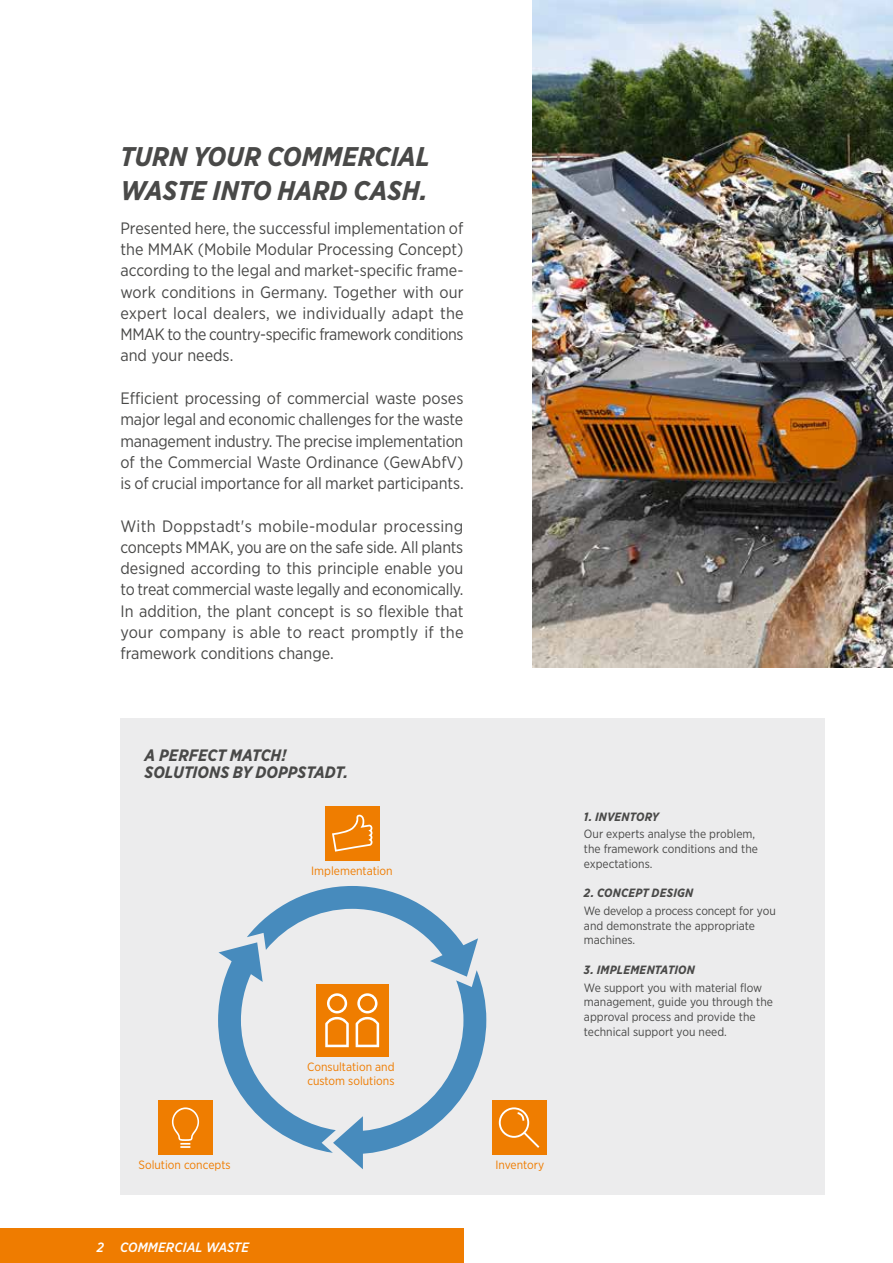
<style>
.page{position:relative;width:893px;height:1263px;background:#fff}
.page>*{position:absolute;margin:0;border:0;box-sizing:border-box;transform-origin:0 0}
.t1{font:italic 700 27px/34px "Gotham Narrow";letter-spacing:-.005em;color:#494948}
.t2{font:16.5px/21.3px "Gotham Narrow";letter-spacing:-.005em;color:#494948;text-align:justify}
.t3{font:italic 700 16.5px/17px "Gotham Narrow";color:#494948}
.t4{font:italic 500 13.5px "Gotham Narrow";letter-spacing:.01em;color:#fff}
.t5{font:12px/14.7px "Gotham Narrow";color:#494948}
.t6{font:12px/14.4px "Gotham Narrow";color:#ef7c00}
.t7{font:italic 700 12px "Gotham Narrow";letter-spacing:.015em;color:#494948}
</style>
<div class="page">
<img style="left:533px;top:0;width:360px;height:668px">
<div style="left:120px;top:719px;width:705px;height:476px;background:#ececed"></div>
<div style="left:0;top:1229px;width:463px;height:34px;background:#ef7c00"></div>
<div style="left:325px;top:806px;width:54px;height:54px;background:#ef7d00"></div>
<div style="left:492px;top:1101px;width:54px;height:54px;background:#ef7d00"></div>
<div style="left:158px;top:1101px;width:54px;height:54px;background:#ef7d00"></div>
<svg style="left:332px;top:815px;width:40px;height:37px"></svg>
<svg style="left:218px;top:886px;width:268px;height:283px"></svg>
<svg style="left:172px;top:1107px;width:27px;height:41px"></svg>
<svg style="left:499px;top:1107px;width:40px;height:41px"></svg>
<h1 class="t1" style="left:120px;top:139px;width:311px">TURN YOUR COMMERCIAL<br>WASTE INTO HARD CASH.</h1>
<p class="t2" style="left:120px;top:217px;width:345px">Presented here, the successful implementation of the MMAK (Mobile Modular Processing Concept) according to the legal and market-specific frame&shy;work conditions in Germany. Together with our expert local dealers, we individually adapt the MMAK to the country-specific framework conditions and your needs.</p>
<p class="t2" style="left:120px;top:387px;width:345px">Efficient processing of commercial waste poses major legal and economic challenges for the waste management industry. The precise implementation of the Commercial Waste Ordinance (GewAbfV) is of crucial importance for all market participants.</p>
<p class="t2" style="left:120px;top:515px;width:345px">With Doppstadt's mobile-modular processing concepts MMAK, you are on the safe side. All plants designed according to this principle enable you to treat commercial waste legally and economically.<br>In addition, the plant concept is so flexible that your company is able to react promptly if the framework conditions change.</p>
<p class="t3" style="left:145px;top:747px;width:205px">A PERFECT MATCH!<br>SOLUTIONS BY DOPPSTADT.</p>
<p class="t6" style="left:311px;top:863px;width:83px">Implementation</p>
<p class="t6" style="left:138px;top:1157px;width:94px">Solution concepts</p>
<p class="t4" style="left:97px;top:1239px;width:154px">2 COMMERCIAL WASTE</p>
<p class="t6" style="left:307px;top:1059px;width:89px">Consultation and custom solutions</p>
<p class="t6" style="left:495px;top:1157px;width:50px">Inventory</p>
<p class="t7" style="left:584px;top:809px;width:76px">1. INVENTORY</p>
<p class="t5" style="left:584px;top:826px;width:175px">Our experts analyse the problem, the framework conditions and the expectations.</p>
<p class="t7" style="left:584px;top:885px;width:111px">2. CONCEPT DESIGN</p>
<p class="t5" style="left:584px;top:903px;width:193px">We develop a process concept for you and demonstrate the appropriate machines.</p>
<p class="t7" style="left:584px;top:962px;width:112px">3. IMPLEMENTATION</p>
<p class="t5" style="left:584px;top:980px;width:191px">We support you with material flow management, guide you through the approval process and provide the technical support you need.</p>
</div>
